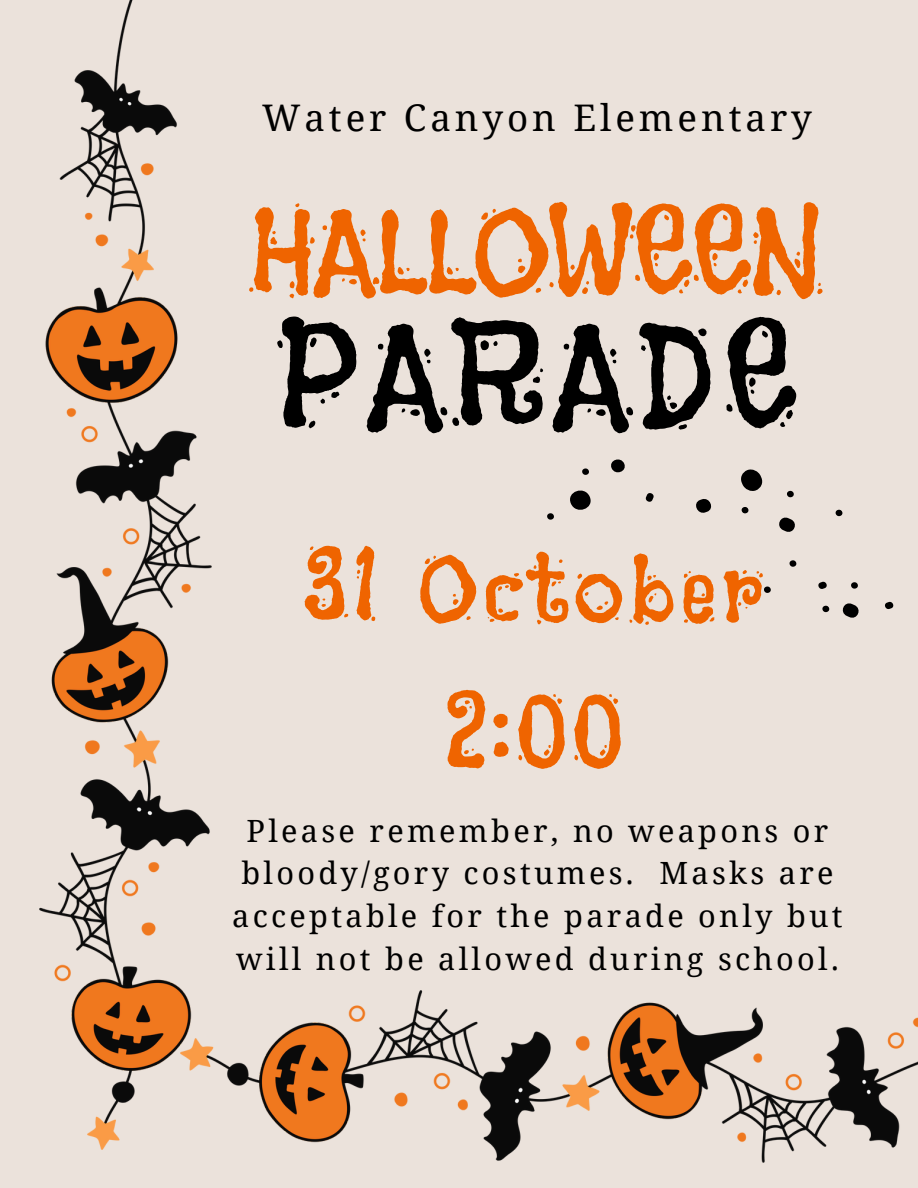
<style>
.page{position:relative;width:918px;height:1188px;background:#ebe2db}
.page>*{position:absolute;margin:0;border:0;box-sizing:border-box;transform-origin:0 0}
.t1{font:166.5px "Black And White Picture";letter-spacing:.07em;color:#000}
.t2{font:136.2px "Black And White Picture";color:#ef6400}
.t3{font:104.25px/145.2px "Black And White Picture";letter-spacing:.05em;color:#ef6400;text-align:center}
.t4{font:36.75px "Noto Serif";letter-spacing:.105em;color:#000}
.t5{font:30.75px/42.8px "Noto Serif";letter-spacing:.105em;color:#000;text-align:center}
</style>
<div class="page">
<img style="left:40px;top:0;width:172px;height:1149px">
<svg style="left:547px;top:459px;width:347px;height:159px"></svg>
<img style="left:181px;top:991px;width:737px;height:172px">
<p class="t4" style="left:262px;top:92px;width:551px">Water Canyon Elementary</p>
<h4 class="t2" style="left:252px;top:186px;width:571px">HALLOWEEN</h4>
<h2 class="t1" style="left:277px;top:296px;width:521px">PARADE</h2>
<h3 class="t3" style="left:304px;top:518px;width:461px">31 October<br>2:00</h3>
<h1 class="t5" style="left:232px;top:808px;width:612px">Please remember, no weapons or bloody/gory costumes. Masks are acceptable for the parade only but will not be allowed during school.</h1>
</div>
